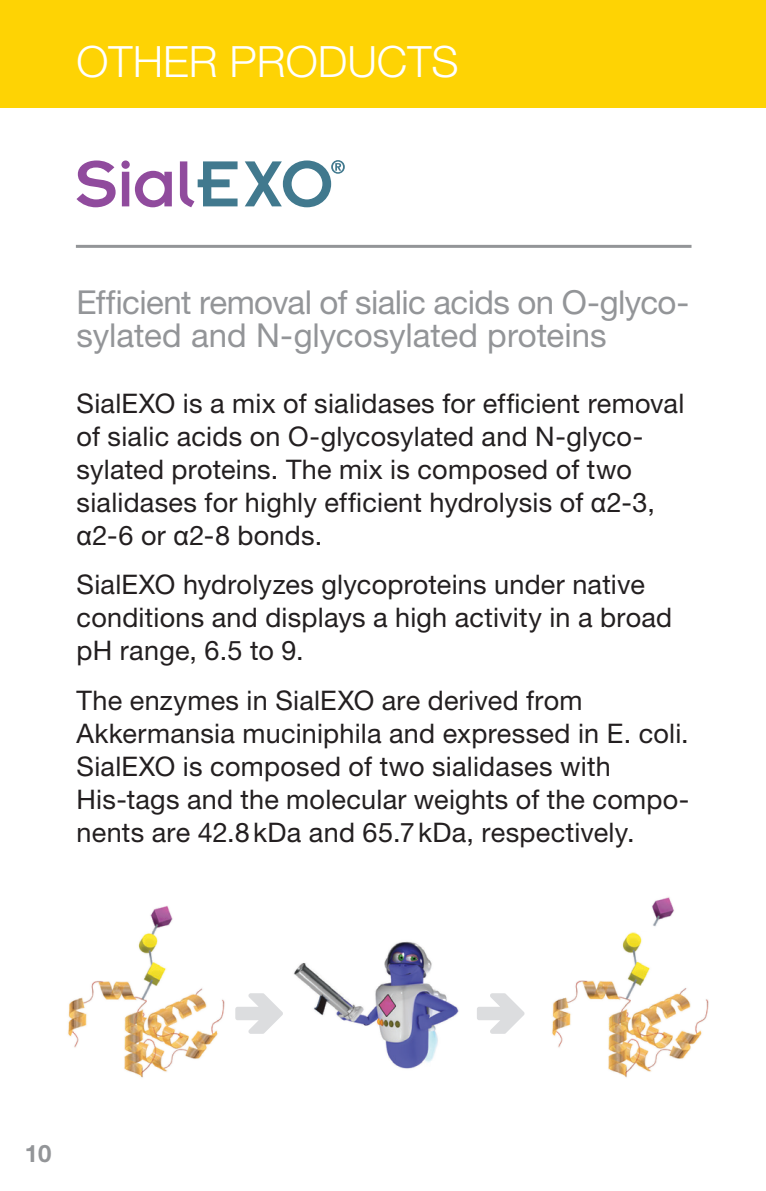
<style>
.page{position:relative;width:766px;height:1191px;background:#fff}
.page>*{position:absolute;margin:0;border:0;box-sizing:border-box;transform-origin:0 0}
.t1{font:300 43.2px "Helvetica Neue";color:#fff}
.h3_related-products{font:33px/33px "Helvetica Neue";letter-spacing:-.015em;color:#939598}
.t2{font:27px/33px "Helvetica Neue";letter-spacing:.01em;color:#231f20}
.t3{font:700 24px "Helvetica Neue";color:#939598}
.s1{font-family:"Arial Unicode MS"}
</style>
<div class="page">
<div style="left:0;top:0;width:765px;height:108px;background:#fed304"></div>
<hr style="left:76px;top:245px;width:615px;height:3px;background:#939598">
<svg style="left:76px;top:160px;width:40px;height:47px"></svg>
<div style="left:122px;top:172px;width:7px;height:34px;background:#904b9d"></div>
<div style="left:121px;top:160px;width:9px;height:9px;background:#904b9d;border-radius:50%"></div>
<svg style="left:135px;top:171px;width:37px;height:36px"></svg>
<svg style="left:180px;top:161px;width:57px;height:46px"></svg>
<svg style="left:245px;top:160px;width:100px;height:47px"></svg>
<img style="left:68px;top:905px;width:196px;height:173px">
<img style="left:498px;top:932px;width:211px;height:146px">
<img style="left:652px;top:897px;width:22px;height:30px">
<svg style="left:477px;top:993px;width:47px;height:40px"></svg>
<svg style="left:235px;top:993px;width:47px;height:40px"></svg>
<img style="left:282px;top:941px;width:177px;height:128px">
<p class="t1" style="left:77px;top:36px;width:383px">OTHER PRODUCTS</p>
<p class="h3_related-products" style="left:77px;top:285px;width:610px">Efficient removal of sialic acids on O-glyco&shy;sylated and N-glycosylated proteins</p>
<p class="t2" style="left:77px;top:386px;width:609px">SialEXO is a mix of sialidases for efficient removal of sialic acids on O-glycosylated and N-glyco&shy;sylated proteins. The mix is composed of two sialidases for highly efficient hydrolysis of <span class="s1">α</span>2-3, <span class="s1">α</span>2-6 or <span class="s1">α</span>2-8 bonds.</p>
<p class="t2" style="left:77px;top:568px;width:597px">SialEXO hydrolyzes glycoproteins under native conditions and displays a high activity in a broad pH range, 6.5 to 9.</p>
<p class="t2" style="left:77px;top:683px;width:614px">The enzymes in SialEXO are derived from Akkermansia muciniphila and expressed in E. coli.<br>SialEXO is composed of two sialidases with His-tags and the molecular weights of the compo&shy;nents are 42.8kDa and 65.7kDa, respectively.</p>
<p class="t3" style="left:25px;top:1138px;width:28px">10</p>
</div>
